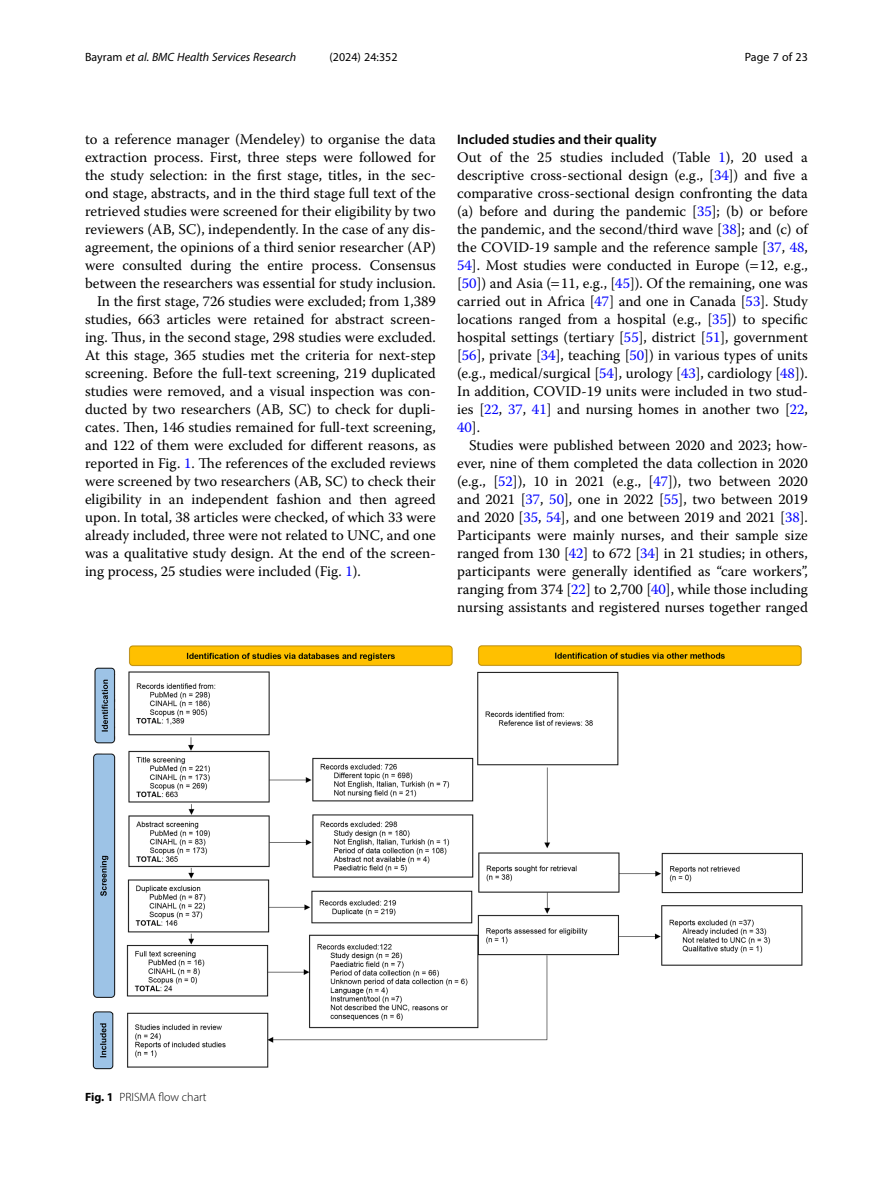
<style>
.page{position:relative;width:893px;height:1191px;background:#fff}
.page>*{position:absolute;margin:0;border:0;box-sizing:border-box;transform-origin:0 0}
.Body_Text_Indent{font:14.7px/18px "Warnock Pro";color:#000;text-align:justify}
.Body_Text{font:14.7px/18px "Warnock Pro";color:#000;text-align:justify}
.Head_2{font:600 13.8px "Myriad Pro";color:#000}
.t1{font:italic 12px "Myriad Pro";color:#000}
.t2{font:12px "Myriad Pro";color:#000}
.Figure_Caption{font:300 12px "Myriad Pro";color:#000}
.s1{font-style:normal}
.s2{color:#00f}
.s3{font-weight:700}
</style>
<div class="page">
<img style="left:92px;top:645px;width:711px;height:425px">
<p class="t1" style="left:85px;top:50px;width:213px"><span class="s1">Bayram</span> et al. BMC Health Services Research</p>
<p class="t2" style="left:329px;top:50px;width:70px">(2024) 24:352</p>
<p class="t2" style="left:745px;top:50px;width:65px">Page 7 of 23</p>
<p class="Body_Text" style="left:85px;top:130px;width:352px">to a reference manager (Mendeley) to organise the data extraction process. First, three steps were followed for the study selection: in the first stage, titles, in the sec&shy;ond stage, abstracts, and in the third stage full text of the retrieved studies were screened for their eligibility by two reviewers (AB, SC), independently. In the case of any dis&shy;agreement, the opinions of a third senior researcher (AP) were consulted during the entire process. Consensus between the researchers was essential for study inclusion.</p>
<p class="Body_Text_Indent" style="left:85px;top:292px;width:352px;text-indent:12px">In the first stage, 726 studies were excluded; from 1,389 studies, 663 articles were retained for abstract screen&shy;ing. Thus, in the second stage, 298 studies were excluded.<br>At this stage, 365 studies met the criteria for next-step screening. Before the full-text screening, 219 duplicated studies were removed, and a visual inspection was con&shy;ducted by two researchers (AB, SC) to check for dupli&shy;cates. Then, 146 studies remained for full-text screening, and 122 of them were excluded for different reasons, as reported in Fig. <span class="s2">1</span>. The references of the excluded reviews were screened by two researchers (AB, SC) to check their eligibility in an independent fashion and then agreed upon. In total, 38 articles were checked, of which 33 were already included, three were not related to UNC, and one was a qualitative study design. At the end of the screen&shy;ing process, 25 studies were included (Fig. <span class="s2">1</span>).</p>
<p class="Head_2" style="left:457px;top:131px;width:201px">Included studies and their quality</p>
<p class="Body_Text" style="left:457px;top:148px;width:352px">Out of the 25 studies included (Table <span class="s2">1</span>), 20 used a descriptive cross-sectional design (e.g., [<span class="s2">34</span>]) and five a comparative cross-sectional design confronting the data (a) before and during the pandemic [<span class="s2">35</span>]; (b) or before the pandemic, and the second/third wave [<span class="s2">38</span>]; and (c) of the COVID-19 sample and the reference sample [<span class="s2">37</span>, <span class="s2">48</span>, <span class="s2">54</span>]. Most studies were conducted in Europe ( 12, e.g., [<span class="s2">50</span>]) and Asia ( 11, e.g., [<span class="s2">45</span>]). Of the remaining, one was carried out in Africa [<span class="s2">47</span>] and one in Canada [<span class="s2">53</span>]. Study locations ranged from a hospital (e.g., [<span class="s2">35</span>]) to specific hospital settings (tertiary [<span class="s2">55</span>], district [<span class="s2">51</span>], government [<span class="s2">56</span>], private [<span class="s2">34</span>], teaching [<span class="s2">50</span>]) in various types of units (e.g., medical/surgical [<span class="s2">54</span>], urology [<span class="s2">43</span>], cardiology [<span class="s2">48</span>]).<br>In addition, COVID-19 units were included in two stud&shy;ies [<span class="s2">22</span>, <span class="s2">37</span>, <span class="s2">41</span>] and nursing homes in another two [<span class="s2">22</span>, <span class="s2">40</span>].</p>
<p class="Body_Text_Indent" style="left:457px;top:436px;width:352px;text-indent:12px">Studies were published between 2020 and 2023; how&shy;ever, nine of them completed the data collection in 2020 (e.g., [<span class="s2">52</span>]), 10 in 2021 (e.g., [<span class="s2">47</span>]), two between 2020 and 2021 [<span class="s2">37</span>, <span class="s2">50</span>], one in 2022 [<span class="s2">55</span>], two between 2019 and 2020 [<span class="s2">35</span>, <span class="s2">54</span>], and one between 2019 and 2021 [<span class="s2">38</span>].<br>Participants were mainly nurses, and their sample size ranged from 130 [<span class="s2">42</span>] to 672 [<span class="s2">34</span>] in 21 studies; in others, participants were generally identified as “care workers”, ranging from 374 [<span class="s2">22</span>] to 2,700 [<span class="s2">40</span>], while those including nursing assistants and registered nurses together ranged</p>
<p class="Figure_Caption" style="left:85px;top:1089px;width:123px"><span class="s3">Fig. 1</span> PRISMA flow chart</p>
</div>
